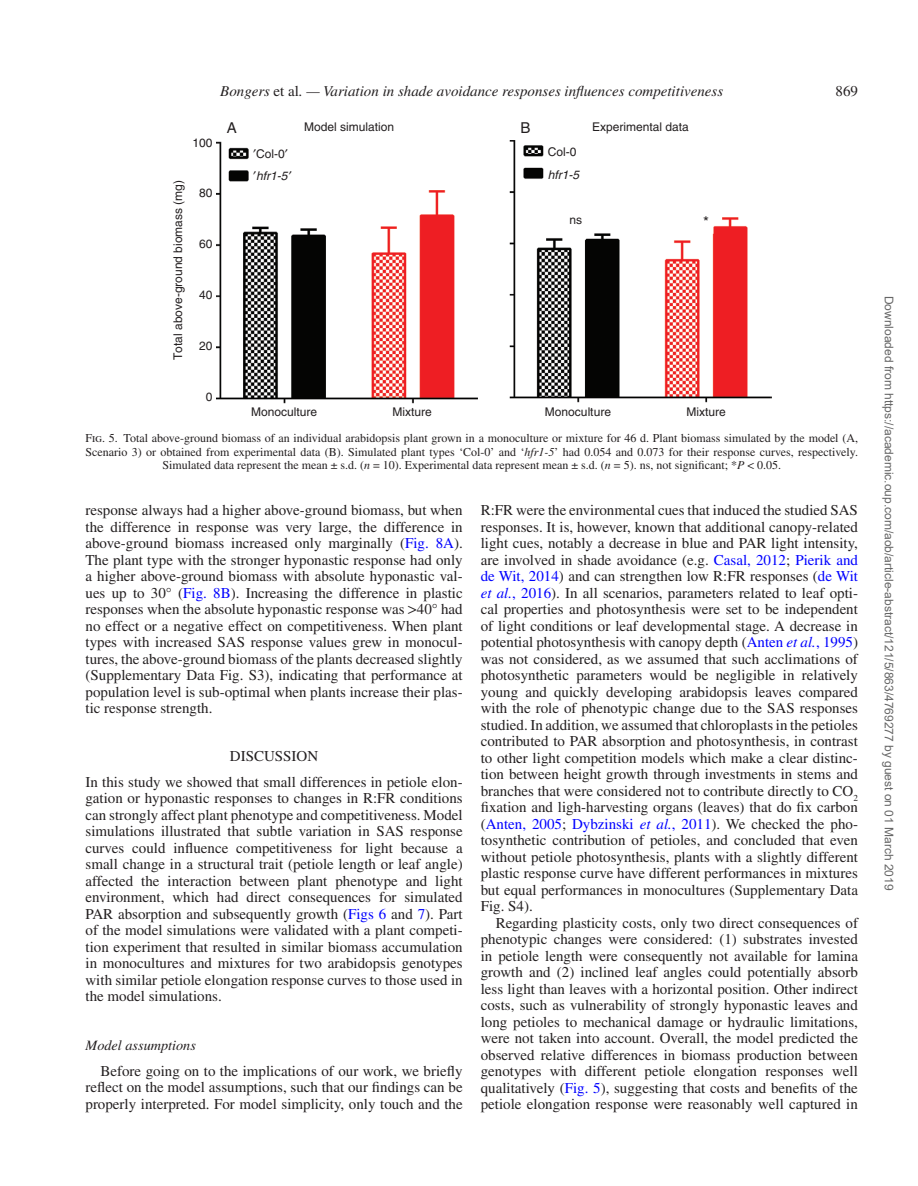
<style>
.page{position:relative;width:918px;height:1186px;background:#fff}
.page>*{position:absolute;margin:0;border:0;box-sizing:border-box;transform-origin:0 0}
.t1{font:15px/16.5px "Times LT Std";color:#231f20;text-align:justify}
.t2{font:italic 15px "Times LT Std";color:#231f20}
.t3{font:15px "Helvetica";color:#231f20}
.t4{font:italic 14.25px "Times LT Std";color:#231f20}
.t5{font:12px/13.5px "Times LT Std";color:#231f20;text-align:center}
.t6{font:12px "Helvetica";color:#231f20}
.t7{font:12px "Arial";color:#666}
.t8{font:italic 12px "Helvetica";color:#231f20}
.s1{font-style:normal}
.s2{font-style:italic}
.s3{color:#00f}
.s4{font-family:"Gandhari Unicode"}
.s5{font-style:italic;color:#00f}
</style>
<div class="page">
<img style="left:216px;top:141px;width:262px;height:262px">
<img style="left:510px;top:140px;width:262px;height:262px">
<p class="t2" style="left:220px;top:83px;width:505px">Bongers <span class="s1">et al</span>. — Variation in shade avoidance responses influences competitiveness</p>
<p class="t1" style="left:836px;top:83px;width:24px">869</p>
<p class="t6" style="left:193px;top:135px;width:22px">100</p>
<p class="t6" style="left:171px;top:360px;width:182px;rotate:-90deg">Total above-ground biomass (mg)</p>
<p class="t6" style="left:199px;top:186px;width:15px">80</p>
<p class="t6" style="left:199px;top:237px;width:15px">60</p>
<p class="t6" style="left:199px;top:288px;width:15px">40</p>
<p class="t6" style="left:199px;top:339px;width:15px">20</p>
<p class="t6" style="left:206px;top:390px;width:8px">0</p>
<p class="t6" style="left:304px;top:119px;width:92px">Model simulation</p>
<p class="t3" style="left:227px;top:119px;width:12px">A</p>
<p class="t3" style="left:520px;top:119px;width:12px">B</p>
<p class="t6" style="left:592px;top:119px;width:98px">Experimental data</p>
<p class="t6" style="left:256px;top:146px;width:30px">Col-0</p>
<p class="t8" style="left:256px;top:168px;width:33px">hfr1-5</p>
<p class="t6" style="left:548px;top:145px;width:30px">Col-0</p>
<p class="t8" style="left:548px;top:168px;width:33px">hfr1-5</p>
<p class="t6" style="left:569px;top:212px;width:14px">ns</p>
<p class="t3" style="left:703px;top:213px;width:7px">*</p>
<p class="t6" style="left:251px;top:405px;width:68px">Monoculture</p>
<p class="t6" style="left:393px;top:405px;width:41px">Mixture</p>
<p class="t6" style="left:545px;top:405px;width:68px">Monoculture</p>
<p class="t6" style="left:686px;top:405px;width:41px">Mixture</p>
<p class="t5" style="left:86px;top:431px;width:774px">Fig. 5. Total above-ground biomass of an individual arabidopsis plant grown in a monoculture or mixture for 46 d. Plant biomass simulated by the model (A,<br>Scenario 3) or obtained from experimental data (B). Simulated plant types ‘Col-0’ and ‘<span class="s2">hfr1-5</span>’ had 0.054 and 0.073 for their response curves, respectively.<br>Simulated data represent the mean ± s.d. (<span class="s2">n</span> = 10). Experimental data represent mean ± s.d. (<span class="s2">n</span> = 5). ns, not significant; *<span class="s2">P</span> &lt; 0.05.</p>
<p class="t1" style="left:86px;top:502px;width:379px">response always had a higher above-ground biomass, but when the difference in response was very large, the difference in above-ground biomass increased only marginally (<span class="s3">Fig. 8A</span>).<br>The plant type with the stronger hyponastic response had only a higher above-ground biomass with absolute hyponastic val&shy;ues up to 30° (<span class="s3">Fig. 8B</span>). Increasing the difference in plastic responses when the absolute hyponastic response was <span class="s4">&gt;</span>40° had no effect or a negative effect on competitiveness. When plant types with increased SAS response values grew in monocul&shy;tures, the above-ground biomass of the plants decreased slightly (Supplementary Data Fig. S3), indicating that performance at population level is sub-optimal when plants increase their plas&shy;tic response strength.</p>
<p class="t1" style="left:86px;top:743px;width:379px;line-height:25.5px;text-align:center">DISCUSSION<br>In this study we showed that small differences in petiole elon-</p>
<p class="t1" style="left:86px;top:790px;width:379px">gation or hyponastic responses to changes in R:FR conditions can strongly affect plant phenotype and competitiveness. Model simulations illustrated that subtle variation in SAS response curves could influence competitiveness for light because a small change in a structural trait (petiole length or leaf angle) affected the interaction between plant phenotype and light environment, which had direct consequences for simulated PAR absorption and subsequently growth (<span class="s3">Figs 6</span> and <span class="s3">7</span>). Part of the model simulations were validated with a plant competi&shy;tion experiment that resulted in similar biomass accumulation in monocultures and mixtures for two arabidopsis genotypes with similar petiole elongation response curves to those used in the model simulations.</p>
<p class="t4" style="left:86px;top:1037px;width:112px">Model assumptions</p>
<p class="t1" style="left:86px;top:1062px;width:379px;text-indent:15px">Before going on to the implications of our work, we briefly reflect on the model assumptions, such that our findings can be properly interpreted. For model simplicity, only touch and the</p>
<p class="t1" style="left:481px;top:502px;width:379px">R:FR were the environmental cues that induced the studied SAS responses. It is, however, known that additional canopy-related light cues, notably a decrease in blue and PAR light intensity, are involved in shade avoidance (e.g. <span class="s3">Casal, 2012</span>; <span class="s3">Pierik and de Wit, 2014</span>) and can strengthen low R:FR responses (<span class="s3">de Wit </span><span class="s5">et al.</span><span class="s3">, 2016</span>). In all scenarios, parameters related to leaf opti&shy;cal properties and photosynthesis were set to be independent of light conditions or leaf developmental stage. A decrease in potential photosynthesis with canopy depth (<span class="s3">Anten</span> <span class="s5">et al.</span><span class="s3">, 1995</span>) was not considered, as we assumed that such acclimations of photosynthetic parameters would be negligible in relatively young and quickly developing arabidopsis leaves compared with the role of phenotypic change due to the SAS responses studied. In addition, we assumed that chloroplasts in the petioles contributed to PAR absorption and photosynthesis, in contrast to other light competition models which make a clear distinc&shy;tion between height growth through investments in stems and branches that were considered not to contribute directly to CO<sub>2 </sub>fixation and ligh-harvesting organs (leaves) that do fix carbon (<span class="s3">Anten, 2005</span>; <span class="s3">Dybzinski</span> <span class="s5">et al.</span><span class="s3">, 2011</span>). We checked the pho&shy;tosynthetic contribution of petioles, and concluded that even without petiole photosynthesis, plants with a slightly different plastic response curve have different performances in mixtures but equal performances in monocultures (Supplementary Data Fig. S4).</p>
<p class="t1" style="left:481px;top:914px;width:379px;text-indent:15px">Regarding plasticity costs, only two direct consequences of phenotypic changes were considered: (1) substrates invested in petiole length were consequently not available for lamina growth and (2) inclined leaf angles could potentially absorb less light than leaves with a horizontal position. Other indirect costs, such as vulnerability of strongly hyponastic leaves and long petioles to mechanical damage or hydraulic limitations, were not taken into account. Overall, the model predicted the observed relative differences in biomass production between genotypes with different petiole elongation responses well qualitatively (<span class="s3">Fig. 5</span>), suggesting that costs and benefits of the petiole elongation response were reasonably well captured in</p>
<p class="t7" style="left:893px;top:296px;width:596px;rotate:90deg">Downloaded from https://academic.oup.com/aob/article-abstract/121/5/863/4769277 by guest on 01 March 2019</p>
</div>
